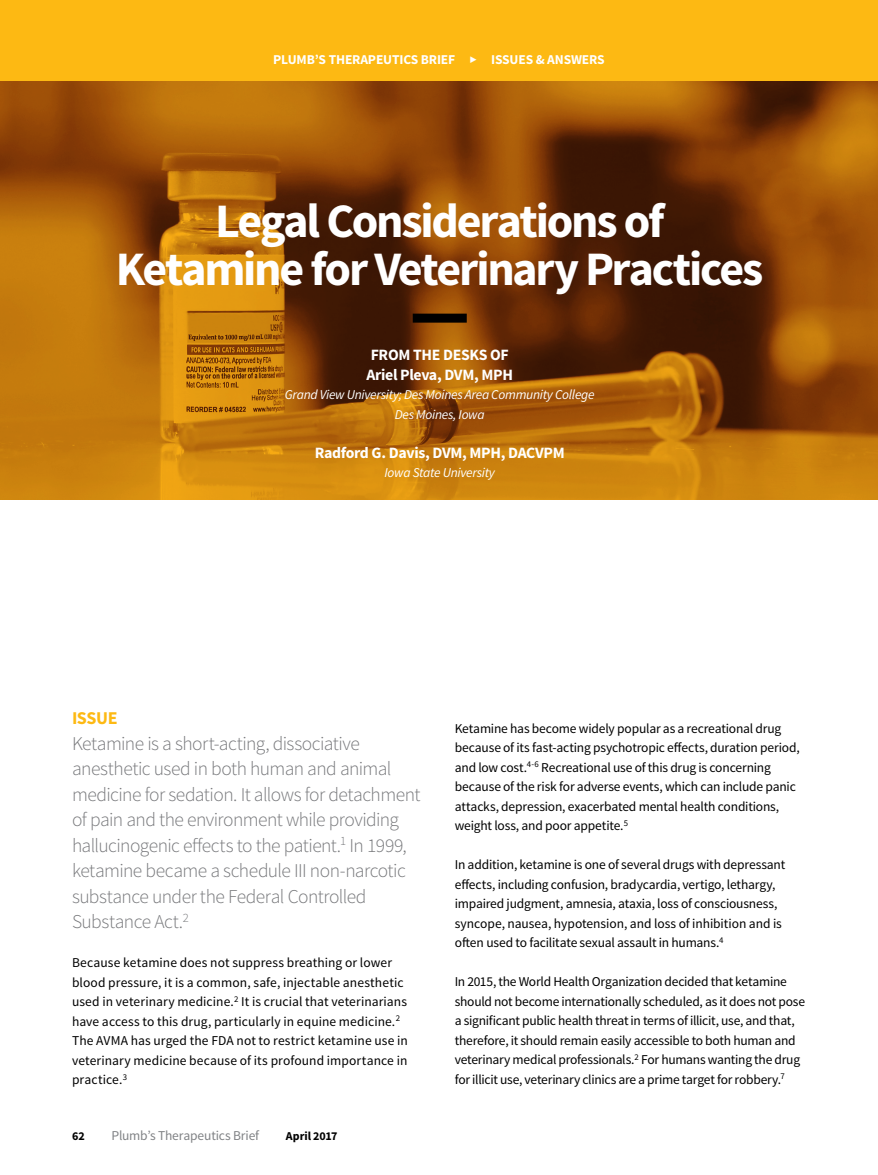
<style>
.page{position:relative;width:878px;height:1175px;background:#fff}
.page>*{position:absolute;margin:0;border:0;box-sizing:border-box;transform-origin:0 0}
.PTB_Title{font:700 48px/48px "Source Sans Pro";letter-spacing:-.05em;color:#fff;text-align:center}
.PTB_Deck{font:300 19.5px/25.5px "Source Sans Pro";letter-spacing:-.03em;color:#77787b}
.PTB_Rx_Solutions_Top{font:700 18px "Source Sans Pro";letter-spacing:-.025em;color:#fdb913}
.PTB_Author_byline{font:700 15.75px "Source Sans Pro";letter-spacing:-.02em;color:#fff}
.PTB_Body_Sans_9_13{font:13.5px/19.5px "Source Sans Pro";letter-spacing:-.01em;color:#000}
.PTB_Author_affiliati{font:italic 13.5px "Source Sans Pro";letter-spacing:-.02em;color:#fff}
.Department_Categor{font:700 13.5px "Source Sans Pro";letter-spacing:-.01em;color:#fff}
.t1{font:13.5px "Source Sans Pro";letter-spacing:-.01em;color:#808285}
.t2{font:700 12px "Source Sans Pro";letter-spacing:-.005em;color:#000}
</style>
<div class="page">
<div style="left:0;top:0;width:878px;height:81px;background:#fdb913"></div>
<svg style="left:0;top:81px;width:878px;height:419px;background:#985509"></svg>
<div style="left:412px;top:314px;width:54px;height:8px;background:#000"></div>
<p class="Department_Categor" style="left:273px;top:51px;width:183px">PLUMB’S THERAPEUTICS BRIEF</p>
<p class="Department_Categor" style="left:491px;top:51px;width:115px">ISSUES &amp; ANSWERS</p>
<p class="PTB_Title" style="left:116px;top:199px;width:649px">Legal Considerations of<br>Ketamine for Veterinary Practices</p>
<p class="PTB_Author_byline" style="left:370px;top:345px;width:140px">FROM THE DESKS OF</p>
<p class="PTB_Author_byline" style="left:366px;top:364px;width:148px">Ariel Pleva, DVM, MPH</p>
<p class="PTB_Author_affiliati" style="left:285px;top:386px;width:311px">Grand View University; Des Moines Area Community College</p>
<p class="PTB_Author_affiliati" style="left:395px;top:406px;width:91px">Des Moines, Iowa</p>
<p class="PTB_Author_byline" style="left:315px;top:442px;width:251px">Radford G. Davis, DVM, MPH, DACVPM</p>
<p class="PTB_Author_affiliati" style="left:384px;top:464px;width:112px">Iowa State University</p>
<p class="PTB_Rx_Solutions_Top" style="left:72px;top:706px;width:47px">ISSUE</p>
<p class="PTB_Deck" style="left:72px;top:730px;width:350px">Ketamine is a short-acting, dissociative anesthetic used in both human and animal medicine for sedation. It allows for detachment of pain and the environment while providing hallucinogenic effects to the patient.<sup>1</sup> In 1999, ketamine became a schedule III non-narcotic substance under the Federal Controlled Substance Act.<sup>2</sup></p>
<p class="PTB_Body_Sans_9_13" style="left:72px;top:953px;width:337px">Because ketamine does not suppress breathing or lower blood pressure, it is a common, safe, injectable anesthetic used in veterinary medicine.<sup>2</sup> It is crucial that veterinarians have access to this drug, particularly in equine medicine.<sup>2<br></sup>The AVMA has urged the FDA not to restrict ketamine use in veterinary medicine because of its profound importance in practice.<sup>3</sup></p>
<p class="t2" style="left:72px;top:1128px;width:14px">62</p>
<p class="t1" style="left:111px;top:1127px;width:149px">Plumb’s Therapeutics Brief</p>
<p class="t2" style="left:286px;top:1128px;width:53px">April 2017</p>
<p class="PTB_Body_Sans_9_13" style="left:454px;top:718px;width:346px">Ketamine has become widely popular as a recreational drug because of its fast-acting psychotropic effects, duration period, and low cost.<sup>4-6</sup> Recreational use of this drug is concerning because of the risk for adverse events, which can include panic attacks, depression, exacerbated mental health conditions, weight loss, and poor appetite.<sup>5</sup></p>
<p class="PTB_Body_Sans_9_13" style="left:454px;top:855px;width:332px">In addition, ketamine is one of several drugs with depressant effects, including confusion, bradycardia, vertigo, lethargy, impaired judgment, amnesia, ataxia, loss of consciousness, syncope, nausea, hypotension, and loss of inhibition and is often used to facilitate sexual assault in humans.<sup>4</sup></p>
<p class="PTB_Body_Sans_9_13" style="left:454px;top:972px;width:352px">In 2015, the World Health Organization decided that ketamine should not become internationally scheduled, as it does not pose a significant public health threat in terms of illicit, use, and that, therefore, it should remain easily accessible to both human and veterinary medical professionals.<sup>2</sup> For humans wanting the drug for illicit use, veterinary clinics are a prime target for robbery.<sup>7</sup></p>
</div>
